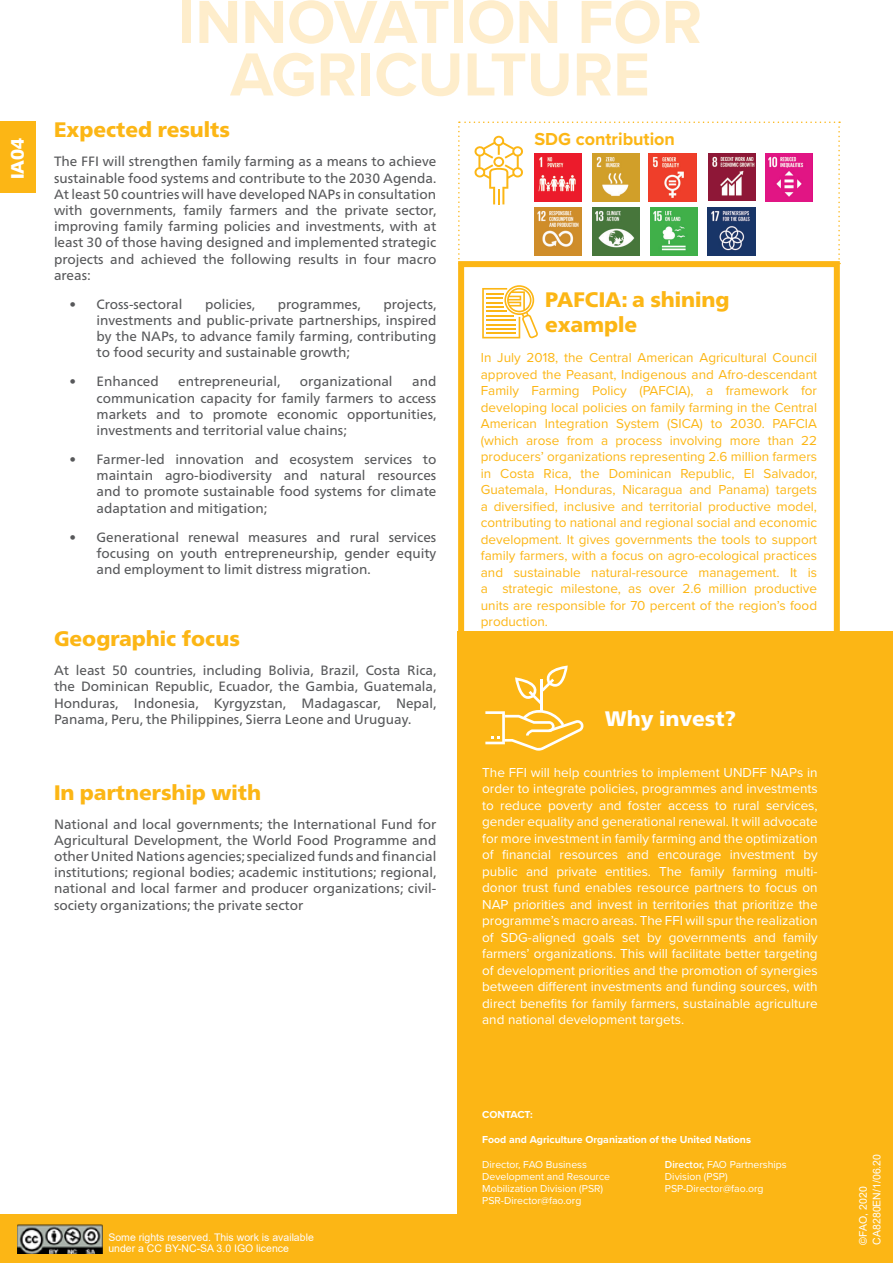
<style>
.page{position:relative;width:893px;height:1263px;background:#fff}
.page>*{position:absolute;margin:0;border:0;box-sizing:border-box;transform-origin:0 0}
.t1{font:700 63px/52.5px "Proxima Nova";color:#feedcb;text-align:center}
.t2{font:900 21px/25.2px "Frutiger Neue LTCYR";color:#fcb615}
.t3{font:900 21px "Frutiger Neue LTCYR";color:#fff}
.t4{font:700 18px "Proxima Nova";color:#fcb615}
.t5{font:900 18px "Frutiger Neue LTCYR";color:#fff}
.Paragraph_Style_8{font:13.5px/16.2px "Frutiger Neue LTCYR";color:#57585a;text-align:justify}
.t6{font:13.5px/16.5px "Proxima Nova";color:#fcb615;text-align:justify}
.t7{font:13.5px/16.5px "Proxima Nova";color:#fff;text-align:justify}
.t8{font:10.5px/12px "Proxima Nova";color:#fff}
.t9{font:700 10.5px "Proxima Nova";color:#fff}
.t10{font:10.5px "Arial";color:#fff}
.t11{font:10.5px "Arial";color:#fefcfd}
.s1{font-weight:600}
</style>
<div class="page">
<div style="left:458px;top:261px;width:382px;height:619px;border:6px solid #fcb615"></div>
<div style="left:457px;top:631px;width:436px;height:632px;background:#fcb615"></div>
<div style="left:0;top:1214px;width:893px;height:49px;background:#fcb615"></div>
<svg style="left:485px;top:665px;width:99px;height:86px"></svg>
<svg style="left:482px;top:285px;width:56px;height:53px"></svg>
<hr style="left:486px;top:315px;width:27px;height:2px;background:#fcb615">
<hr style="left:486px;top:319px;width:30px;height:2px;background:#fcb615">
<hr style="left:486px;top:324px;width:30px;height:1px;background:#fcb615">
<hr style="left:486px;top:328px;width:30px;height:2px;background:#fcb615">
<hr style="left:486px;top:333px;width:30px;height:1px;background:#fcb615">
<svg style="left:458px;top:122px;width:382px;height:142px"></svg>
<img style="left:534px;top:154px;width:48px;height:47px">
<img style="left:592px;top:154px;width:48px;height:47px">
<img style="left:708px;top:153px;width:47px;height:48px">
<img style="left:649px;top:154px;width:47px;height:47px">
<img style="left:765px;top:154px;width:48px;height:47px">
<img style="left:534px;top:208px;width:48px;height:47px">
<img style="left:592px;top:208px;width:48px;height:47px">
<img style="left:650px;top:208px;width:48px;height:47px">
<img style="left:708px;top:208px;width:47px;height:47px">
<img style="left:18px;top:1225px;width:84px;height:29px">
<div style="left:0;top:122px;width:36px;height:71px;background:#fcb615"></div>
<p class="t5" style="left:7px;top:179px;width:43px;rotate:-90deg">IA04</p>
<p class="t1" style="left:178px;top:-6px;width:526px">INNOVATION FOR<br>AGRICULTURE</p>
<p class="t2" style="left:54px;top:117px;width:178px">Expected results</p>
<p class="Paragraph_Style_8" style="left:54px;top:154px;width:384px">The FFI will strengthen family farming as a means to achieve sustainable food systems and contribute to the 2030 Agenda.<br>At least 50 countries will have developed NAPs in consultation with governments, family farmers and the private sector, improving family farming policies and investments, with at least 30 of those having designed and implemented strategic projects and achieved the following results in four macro areas:</p>
<p class="Paragraph_Style_8" style="left:70px;top:296px;width:114px">• Cross-sectoral</p>
<p class="Paragraph_Style_8" style="left:205px;top:296px;width:52px">policies,</p>
<p class="Paragraph_Style_8" style="left:278px;top:296px;width:85px">programmes,</p>
<p class="Paragraph_Style_8" style="left:97px;top:296px;width:341px;text-indent:287px">projects, investments and public-private partnerships, inspired by the NAPs, to advance family farming, contributing to food security and sustainable growth;</p>
<p class="Paragraph_Style_8" style="left:70px;top:373px;width:91px">• Enhanced</p>
<p class="Paragraph_Style_8" style="left:178px;top:373px;width:104px">entrepreneurial,</p>
<p class="Paragraph_Style_8" style="left:300px;top:373px;width:94px">organizational</p>
<p class="Paragraph_Style_8" style="left:97px;top:373px;width:341px;text-indent:316px">and communication capacity for family farmers to access markets and to promote economic opportunities, investments and territorial value chains;</p>
<p class="Paragraph_Style_8" style="left:97px;top:451px;width:341px;text-indent:-27px">• Farmer-led innovation and ecosystem services to maintain agro-biodiversity and natural resources and to promote sustainable food systems for climate adaptation and mitigation;</p>
<p class="Paragraph_Style_8" style="left:97px;top:529px;width:341px;text-indent:-27px">• Generational renewal measures and rural services focusing on youth entrepreneurship, gender equity and employment to limit distress migration.</p>
<p class="t2" style="left:54px;top:626px;width:187px">Geographic focus</p>
<p class="Paragraph_Style_8" style="left:54px;top:662px;width:384px">At least 50 countries, including Bolivia, Brazil, Costa Rica, the Dominican Republic, Ecuador, the Gambia, Guatemala, Honduras, Indonesia, Kyrgyzstan, Madagascar, Nepal, Panama, Peru, the Philippines, Sierra Leone and Uruguay.</p>
<p class="t2" style="left:54px;top:780px;width:209px">In partnership with</p>
<p class="Paragraph_Style_8" style="left:54px;top:816px;width:384px">National and local governments; the International Fund for Agricultural Development, the World Food Programme and other United Nations agencies; specialized funds and financial institutions; regional bodies; academic institutions; regional, national and local farmer and producer organizations; civil&shy;society organizations; the private sector</p>
<p class="t4" style="left:534px;top:125px;width:142px">SDG contribution</p>
<p class="t2" style="left:545px;top:287px;width:186px">PAFCIA: a shining example</p>
<p class="t6" style="left:481px;top:349px;width:338px">In July 2018, the Central American Agricultural Council approved the Peasant, Indigenous and Afro-descendant Family Farming Policy (PAFCIA), a framework for developing local policies on family farming in the Central American Integration System (SICA) to 2030. PAFCIA (which arose from a process involving more than 22 producers’ organizations representing 2.6 million farmers in Costa Rica, the Dominican Republic, El Salvador, Guatemala, Honduras, Nicaragua and Panama) targets a diversified, inclusive and territorial productive model, contributing to national and regional social and economic development. It gives governments the tools to support family farmers, with a focus on agro-ecological practices and sustainable natural-resource management. It is a strategic milestone, as over 2.6 million productive units are responsible for 70 percent of the region’s food production.</p>
<p class="t3" style="left:605px;top:706px;width:132px">Why invest?</p>
<p class="t7" style="left:482px;top:763px;width:337px">The FFI will help countries to implement UNDFF NAPs in order to integrate policies, programmes and investments to reduce poverty and foster access to rural services, gender equality and generational renewal. It will advocate for more investment in family farming and the optimization of financial resources and encourage investment by public and private entities. The family farming multi&shy;donor trust fund enables resource partners to focus on NAP priorities and invest in territories that prioritize the programme’s macro areas. The FFI will spur the realization of SDG-aligned goals set by governments and family farmers’ organizations. This will facilitate better targeting of development priorities and the promotion of synergies between different investments and funding sources, with direct benefits for family farmers, sustainable agriculture and national development targets.</p>
<p class="t11" style="left:108px;top:1230px;width:207px">Some rights reserved. This work is available</p>
<p class="t10" style="left:108px;top:1241px;width:182px">under a CC BY-NC-SA 3.0 IGO licence</p>
<p class="t9" style="left:482px;top:1106px;width:52px">CONTACT:</p>
<p class="t9" style="left:482px;top:1131px;width:270px">Food and Agriculture Organization of the United Nations</p>
<p class="t8" style="left:482px;top:1158px;width:129px">Director, FAO Business<br>Development and Resource<br>Mobilization Division (PSR)</p>
<p class="t8" style="left:482px;top:1194px;width:101px">PSR-Director@fao.org</p>
<p class="t8" style="left:665px;top:1158px;width:123px"><span class="s1">Director,</span> FAO Partnerships<br>Division (PSP)</p>
<p class="t8" style="left:665px;top:1182px;width:100px">PSP-Director@fao.org</p>
<p class="t10" style="left:869px;top:1244px;width:92px;rotate:-90deg">CA8280EN/1/06.20</p>
<p class="t10" style="left:856px;top:1244px;width:59px;rotate:-90deg">©FAO, 2020</p>
</div>
